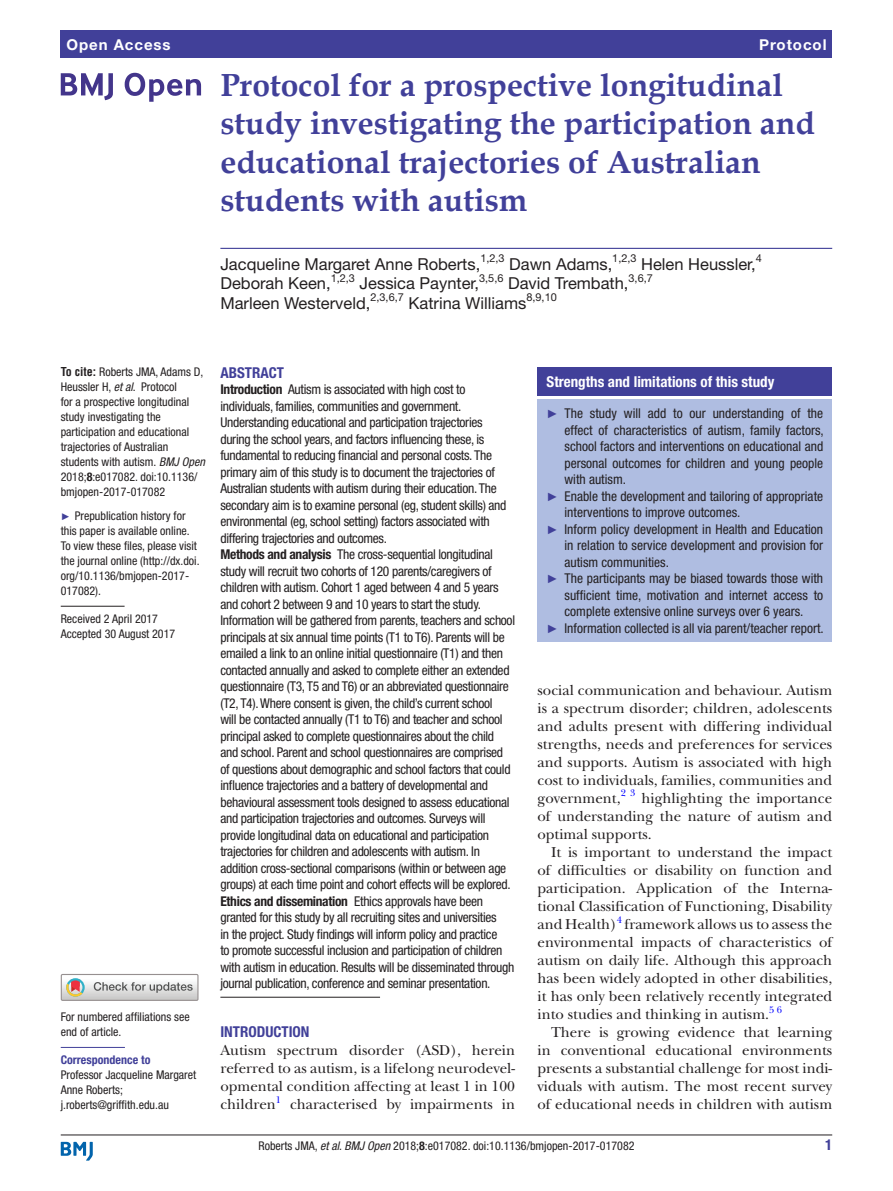
<style>
.page{position:relative;width:893px;height:1191px;background:#fff}
.page>*{position:absolute;margin:0;border:0;box-sizing:border-box;transform-origin:0 0}
.t1{font:700 31.95px/38.4px "Book Antiqua";color:#414099}
.t2{font:16.5px/19.5px "Helvetica Neue LT Std";color:#231f20}
.t3{font:15px/18px "New Baskerville";color:#231f20;text-align:justify}
.t4{font:700 condensed 15px "Helvetica Neue LT Std";color:#fff}
.t5{font:700 condensed 15px "Helvetica Neue LT Std";color:#414099}
.t6{font:700 15px "Helvetica Neue LT Std";letter-spacing:.065em;color:#fff}
.t7{font:condensed 13.5px/16.5px "Helvetica Neue LT Std";letter-spacing:-.02em;color:#231f20}
.t8{font:condensed 13.5px "Helvetica Neue LT Std";color:#231f20}
.t9{font:condensed 12px/15px "Helvetica Neue LT Std";color:#231f20}
.t10{font:700 condensed 12px "Helvetica Neue LT Std";color:#414099}
.t11{font:9.9px "New Baskerville";color:#00f}
.s1{font-family:"Helvetica LT Std";font-weight:700}
.s2{font-style:italic}
.s3{font-weight:700}
.s4{font-family:"Arial";font-stretch:normal;font-size:9.75px;color:#414099}
.s5{font-family:"Arial";font-stretch:normal;font-size:12px;color:#414099}
</style>
<div class="page">
<hr style="left:61px;top:1134px;width:771px;height:1px;background:#231f20">
<svg style="left:61px;top:1141px;width:32px;height:19px"></svg>
<div style="left:61px;top:31px;width:771px;height:27px;background:#414099"></div>
<hr style="left:220px;top:248px;width:612px;height:1px;background:#414099">
<hr style="left:61px;top:606px;width:64px;height:1px;background:#231f20">
<hr style="left:61px;top:1047px;width:64px;height:1px;background:#414099">
<svg style="left:61px;top:73px;width:52px;height:27px"></svg>
<svg style="left:125px;top:73px;width:76px;height:29px"></svg>
<div style="left:61px;top:974px;width:138px;height:27px;border:1px solid #969090"></div>
<svg style="left:61px;top:974px;width:137px;height:26px"></svg>
<hr style="left:220px;top:996px;width:160px;height:1px;background:#231f20">
<div style="left:538px;top:367px;width:294px;height:28px;background:#414099"></div>
<div style="left:538px;top:400px;width:294px;height:242px;background:#afbde1"></div>
<p class="t6" style="left:66px;top:35px;width:106px">Open Access</p>
<p class="t6" style="left:759px;top:35px;width:69px">Protocol</p>
<h1 class="t1" style="left:220px;top:66px;width:596px">Protocol for a prospective longitudinal study investigating the participation and educational trajectories of Australian students with autism</h1>
<p class="t2" style="left:220px;top:254px;width:543px">Jacqueline Margaret Anne Roberts,<sup>1,2,3</sup> Dawn Adams,<sup>1,2,3</sup> Helen Heussler,<sup>4<br></sup>Deborah Keen,<sup>1,2,3</sup> Jessica Paynter,<sup>3,5,6</sup> David Trembath,<sup>3,6,7<br></sup>Marleen Westerveld,<sup>2,3,6,7</sup> Katrina Williams<sup>8,9,10</sup></p>
<p class="t9" style="left:61px;top:364px;width:146px"><span class="s1">To cite:</span> Roberts JMA, Adams D,<br>Heussler H, <span class="s2">et al</span>. Protocol<br>for a prospective longitudinal study investigating the participation and educational trajectories of Australian students with autism. <span class="s2">BMJ Open<br></span>2018;<span class="s3">8</span>:e017082. doi:10.1136/ bmjopen-2017-017082</p>
<p class="t9" style="left:61px;top:508px;width:140px"><span class="s4">►</span> Prepublication history for this paper is available online.<br>To view these files, please visit the journal online (http://dx.doi. org/10.1136/bmjopen-2017-<br>017082).</p>
<p class="t9" style="left:61px;top:611px;width:116px">Received 2 April 2017<br>Accepted 30 August 2017</p>
<p class="t9" style="left:61px;top:1009px;width:130px">For numbered affiliations see end of article.</p>
<p class="t10" style="left:61px;top:1052px;width:91px">Correspondence to</p>
<p class="t9" style="left:61px;top:1067px;width:137px">Professor Jacqueline Margaret<br>Anne Roberts; j.roberts@griffith.edu.au</p>
<p class="t5" style="left:220px;top:363px;width:65px">Abstract</p>
<p class="t7" style="left:220px;top:381px;width:296px"><span class="s3">Introduction</span> Autism is associated with high cost to individuals, families, communities and government.<br>Understanding educational and participation trajectories during the school years, and factors influencing these, is fundamental to reducing financial and personal costs. The primary aim of this study is to document the trajectories of Australian students with autism during their education. The secondary aim is to examine personal (eg, student skills) and environmental (eg, school setting) factors associated with differing trajectories and outcomes.<br><span class="s3">Methods and analysis</span> The cross-sequential longitudinal study will recruit two cohorts of 120 parents/caregivers of children with autism. Cohort 1 aged between 4 and 5 years and cohort 2 between 9 and 10 years to start the study.<br>Information will be gathered from parents, teachers and school principals at six annual time points (T1 to T6). Parents will be emailed a link to an online initial questionnaire (T1) and then contacted annually and asked to complete either an extended questionnaire (T3, T5 and T6) or an abbreviated questionnaire (T2, T4). Where consent is given, the child’s current school<br>will be contacted annually (T1 to T6) and teacher and school principal asked to complete questionnaires about the child and school. Parent and school questionnaires are comprised of questions about demographic and school factors that could influence trajectories and a battery of developmental and behavioural assessment tools designed to assess educational and participation trajectories and outcomes. Surveys will provide longitudinal data on educational and participation trajectories for children and adolescents with autism. In addition cross-sectional comparisons (within or between age groups) at each time point and cohort effects will be explored.<br><span class="s3">Ethics and dissemination</span> Ethics approvals have been granted for this study by all recruiting sites and universities<br>in the project. Study findings will inform policy and practice<br>to promote successful inclusion and participation of children with autism in education. Results will be disseminated through journal publication, conference and seminar presentation.</p>
<p class="t5" style="left:220px;top:1023px;width:91px">Introduction</p>
<p class="t3" style="left:220px;top:1041px;width:296px">Autism spectrum disorder (ASD), herein referred to as autism, is a lifelong neurodevel&shy;opmental condition affecting at least 1 in 100 children<sup>1</sup></p>
<p class="t3" style="left:290px;top:1095px;width:226px">characterised by impairments in</p>
<p class="t4" style="left:547px;top:372px;width:229px">Strengths and limitations of this study</p>
<p class="t8" style="left:547px;top:406px;width:278px"><span class="s5">►</span> The study will add to our understanding of the</p>
<p class="t8" style="left:565px;top:422px;width:261px">effect of characteristics of autism, family factors,</p>
<p class="t8" style="left:565px;top:439px;width:260px">school factors and interventions on educational and</p>
<p class="t8" style="left:565px;top:455px;width:260px">personal outcomes for children and young people</p>
<p class="t8" style="left:565px;top:472px;width:63px">with autism.</p>
<p class="t8" style="left:547px;top:488px;width:278px"><span class="s5">►</span> Enable the development and tailoring of appropriate</p>
<p class="t8" style="left:565px;top:505px;width:177px">interventions to improve outcomes.</p>
<p class="t8" style="left:547px;top:521px;width:278px"><span class="s5">►</span> Inform policy development in Health and Education</p>
<p class="t8" style="left:565px;top:538px;width:260px">in relation to service development and provision for</p>
<p class="t8" style="left:565px;top:554px;width:106px">autism communities.</p>
<p class="t8" style="left:547px;top:571px;width:278px"><span class="s5">►</span> The participants may be biased towards those with</p>
<p class="t8" style="left:565px;top:587px;width:260px">sufficient time, motivation and internet access to</p>
<p class="t8" style="left:565px;top:604px;width:240px">complete extensive online surveys over 6 years.</p>
<p class="t8" style="left:547px;top:620px;width:279px"><span class="s5">►</span> Information collected is all via parent/teacher report.</p>
<p class="t3" style="left:538px;top:681px;width:296px">social communication and behaviour. Autism is a spectrum disorder; children, adolescents and adults present with differing individual strengths, needs and preferences for services and supports. Autism is associated with high cost to individuals, families, communities and government,<sup>2</sup> <sup>3</sup> highlighting the importance of understanding the nature of autism and optimal supports.</p>
<p class="t3" style="left:538px;top:843px;width:296px;text-indent:14px">It is important to understand the impact of difficulties or disability on function and participation. Application of the Interna&shy;tional Classification of Functioning, Disability and Health)</p>
<p class="t11" style="left:617px;top:913px;width:7px">4</p>
<p class="t3" style="left:538px;top:915px;width:296px;text-indent:87px">framework allows us to assess the environmental impacts of characteristics of autism on daily life. Although this approach has been widely adopted in other disabilities, it has only been relatively recently integrated into studies and thinking in autism.<sup>5</sup> <sup>6</sup></p>
<p class="t3" style="left:538px;top:1023px;width:296px;text-indent:14px">There is growing evidence that learning in conventional educational environments presents a substantial challenge for most indi&shy;viduals with autism. The most recent survey of educational needs in children with autism</p>
<p class="t9" style="left:258px;top:1137px;width:378px">Roberts JMA, <span class="s2">et al</span>. <span class="s2">BMJ Open</span> 2018;<span class="s3">8</span>:e017082. doi:10.1136/bmjopen-2017-017082</p>
<p class="t5" style="left:825px;top:1135px;width:9px">1</p>
</div>
